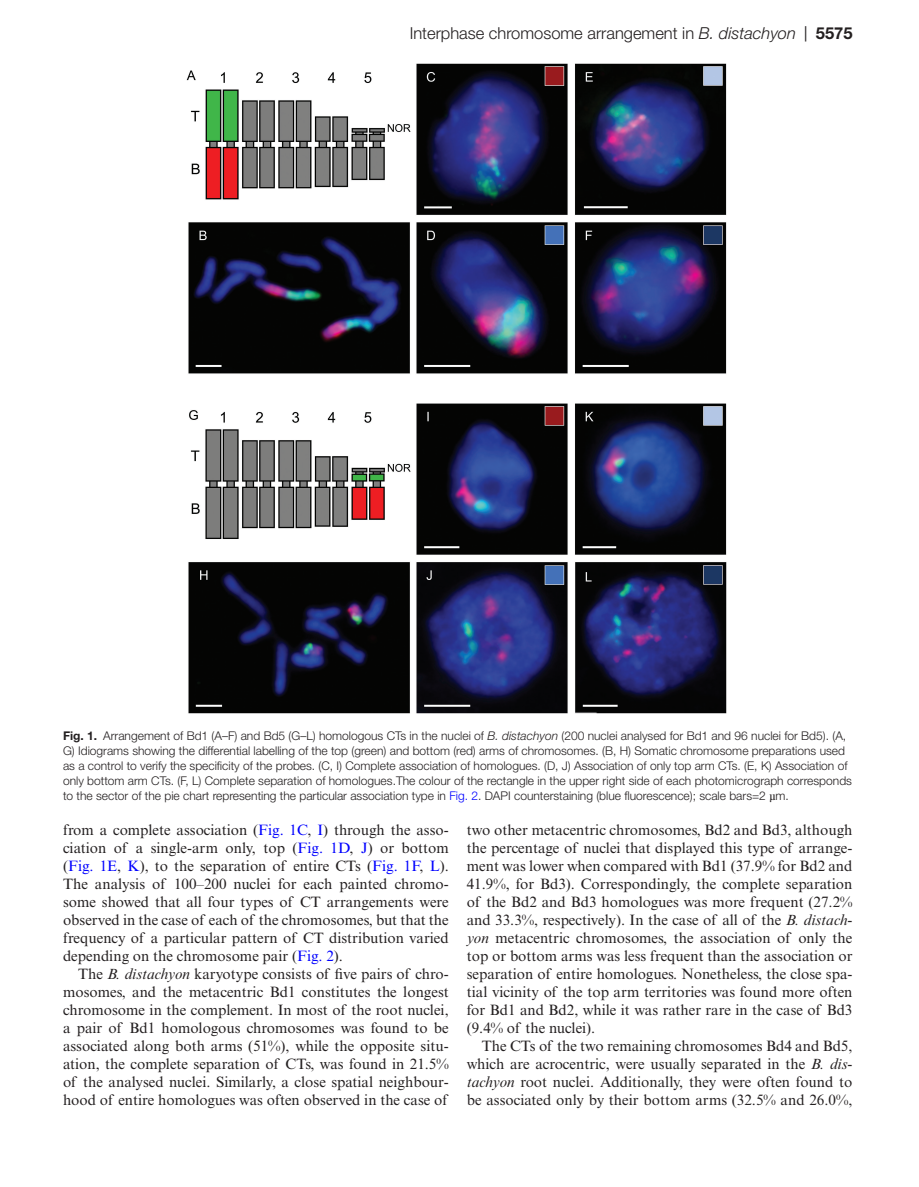
<style>
.page{position:relative;width:919px;height:1187px;background:#fff}
.page>*{position:absolute;margin:0;border:0;box-sizing:border-box;transform-origin:0 0}
.t1{font:300 16.5px "Helvetica Neue LT Std";color:#231f20}
.t2{font:15px/18px "Times New Roman MT Std";color:#231f20;text-align:justify}
.t3{font:300 12px/15px "Helvetica Neue LT Std";color:#231f20}
.s1{font-style:italic}
.s2{font-family:"Times New Roman MT Std";font-weight:400}
.s3{font-weight:700}
.s4{color:#00f}
.s5{font-family:"Gandhari Unicode";font-weight:400}
</style>
<div class="page">
<img style="left:186px;top:63px;width:540px;height:650px">
<p class="t1" style="left:410px;top:23px;width:444px">Interphase chromosome arrangement in <span class="s1">B. distachyon</span> <span class="s2">|</span> <span class="s3">5575</span></p>
<p class="t3" style="left:63px;top:728px;width:790px"><span class="s3">Fig. 1.</span> Arrangement of Bd1 (A–F) and Bd5 (G–L) homologous CTs in the nuclei of <span class="s1">B. distachyon</span> (200 nuclei analysed for Bd1 and 96 nuclei for Bd5). (A, G) Idiograms showing the differential labelling of the top (green) and bottom (red) arms of chromosomes. (B, H) Somatic chromosome preparations used as a control to verify the specificity of the probes. (C, I) Complete association of homologues. (D, J) Association of only top arm CTs. (E, K) Association of only bottom arm CTs. (F, L) Complete separation of homologues.The colour of the rectangle in the upper right side of each photomicrograph corresponds to the sector of the pie chart representing the particular association type in <span class="s4">Fig. 2</span>. DAPI counterstaining (blue fluorescence); scale bars=2 <span class="s5">µ</span>m.</p>
<p class="t2" style="left:63px;top:820px;width:387px">from a complete association (<span class="s4">Fig. 1C</span>, <span class="s4">I</span>) through the asso&shy;ciation of a single-arm only, top (<span class="s4">Fig. 1D</span>, <span class="s4">J</span>) or bottom (<span class="s4">Fig. 1E</span>, <span class="s4">K</span>), to the separation of entire CTs (<span class="s4">Fig. 1F</span>, <span class="s4">L</span>).<br>The analysis of 100–200 nuclei for each painted chromo&shy;some showed that all four types of CT arrangements were observed in the case of each of the chromosomes, but that the frequency of a particular pattern of CT distribution varied depending on the chromosome pair (<span class="s4">Fig. 2</span>).</p>
<p class="t2" style="left:63px;top:964px;width:387px;text-indent:15px">The <span class="s1">B. distachyon</span> karyotype consists of five pairs of chro&shy;mosomes, and the metacentric Bd1 constitutes the longest chromosome in the complement. In most of the root nuclei, a pair of Bd1 homologous chromosomes was found to be associated along both arms (51%), while the opposite situ&shy;ation, the complete separation of CTs, was found in 21.5% of the analysed nuclei. Similarly, a close spatial neighbour&shy;hood of entire homologues was often observed in the case of</p>
<p class="t2" style="left:466px;top:820px;width:387px">two other metacentric chromosomes, Bd2 and Bd3, although the percentage of nuclei that displayed this type of arrange&shy;ment was lower when compared with Bd1 (37.9% for Bd2 and 41.9%, for Bd3). Correspondingly, the complete separation of the Bd2 and Bd3 homologues was more frequent (27.2% and 33.3%, respectively). In the case of all of the <span class="s1">B. distach&shy;yon</span> metacentric chromosomes, the association of only the top or bottom arms was less frequent than the association or separation of entire homologues. Nonetheless, the close spa&shy;tial vicinity of the top arm territories was found more often for Bd1 and Bd2, while it was rather rare in the case of Bd3 (9.4% of the nuclei).</p>
<p class="t2" style="left:466px;top:1036px;width:387px;text-indent:15px">The CTs of the two remaining chromosomes Bd4 and Bd5, which are acrocentric, were usually separated in the <span class="s1">B. dis&shy;tachyon</span> root nuclei. Additionally, they were often found to be associated only by their bottom arms (32.5% and 26.0%,</p>
</div>
